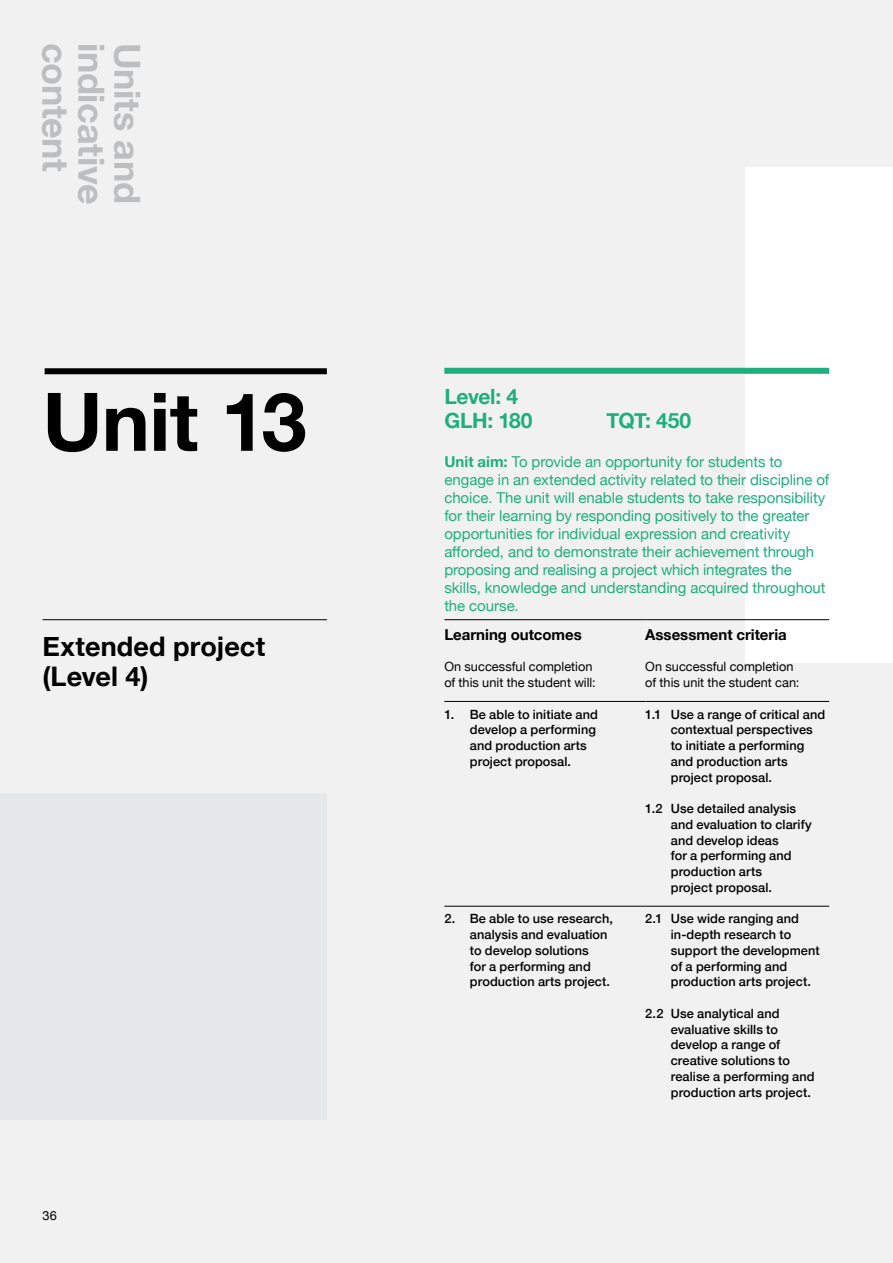
<style>
.page{position:relative;width:893px;height:1263px;background:#f1f1f2}
.page>*{position:absolute;margin:0;border:0;box-sizing:border-box;transform-origin:0 0}
.t1{font:700 81px "Helvetica Neue";letter-spacing:-.005em;color:#000}
.t2{font:700 36px "Helvetica Neue";letter-spacing:-.01em;color:#bcbec0}
.t3{font:700 27px/30px "Helvetica Neue";letter-spacing:.005em;color:#000}
.t4{font:700 21px/24px "Helvetica Neue";letter-spacing:-.015em;color:#1fae7e}
.t5{font:15px/18px "Helvetica Neue";letter-spacing:-.005em;color:#1fae7e}
.t6{font:700 15px "Helvetica Neue";color:#000}
.t7{font:500 12.75px/15.8px "Helvetica Neue";letter-spacing:.005em;color:#000}
.t8{font:12.75px/15.8px "Helvetica Neue";color:#000}
.s1{font-weight:700}
</style>
<div class="page">
<div style="left:0;top:793px;width:327px;height:327px;background:#e6e7e8"></div>
<div style="left:746px;top:167px;width:147px;height:496px;background:#fff"></div>
<div style="left:444px;top:368px;width:385px;height:6px;background:#1fae7e"></div>
<div style="left:45px;top:368px;width:282px;height:6px;background:#000"></div>
<hr style="left:43px;top:619px;width:284px;height:1px;background:#000">
<hr style="left:444px;top:619px;width:201px;height:1px;background:#000">
<hr style="left:444px;top:701px;width:201px;height:1px;background:#000">
<hr style="left:444px;top:906px;width:201px;height:1px;background:#000">
<hr style="left:645px;top:619px;width:184px;height:1px;background:#000">
<hr style="left:645px;top:701px;width:184px;height:1px;background:#000">
<hr style="left:645px;top:906px;width:184px;height:1px;background:#000">
<h2 class="t2" style="left:84px;top:43px;width:131px;rotate:90deg">content</h2>
<h2 class="t2" style="left:120px;top:43px;width:163px;rotate:90deg">indicative</h2>
<h2 class="t2" style="left:156px;top:43px;width:163px;rotate:90deg">Units and</h2>
<h1 class="t1" style="left:43px;top:358px;width:266px">Unit 13</h1>
<h3 class="t3" style="left:43px;top:632px;width:224px">Extended project (Level 4)</h3>
<p class="t8" style="left:43px;top:1209px;width:16px">36</p>
<h3 class="t4" style="left:444px;top:385px;width:90px">Level: 4<br>GLH: 180</h3>
<h3 class="t4" style="left:606px;top:409px;width:86px">TQT: 450</h3>
<p class="t5" style="left:444px;top:453px;width:386px"><span class="s1">Unit aim:</span> To provide an opportunity for students to engage in an extended activity related to their discipline of choice. The unit will enable students to take responsibility for their learning by responding positively to the greater opportunities for individual expression and creativity afforded, and to demonstrate their achievement through proposing and realising a project which integrates the skills, knowledge and understanding acquired throughout the course.</p>
<p class="t6" style="left:444px;top:623px;width:139px">Learning outcomes</p>
<p class="t8" style="left:444px;top:660px;width:153px">On successful completion of this unit the student will:</p>
<p class="t7" style="left:470px;top:705px;width:130px;text-indent:-26px">1. Be able to initiate and develop a performing and production arts project proposal.</p>
<p class="t7" style="left:470px;top:910px;width:145px;text-indent:-26px">2. Be able to use research, analysis and evaluation to develop solutions<br>for a performing and production arts project.</p>
<p class="t6" style="left:645px;top:623px;width:143px">Assessment criteria</p>
<p class="t8" style="left:645px;top:660px;width:156px">On successful completion of this unit the student can:</p>
<p class="t7" style="left:671px;top:705px;width:156px;text-indent:-26px">1.1 Use a range of critical and contextual perspectives to initiate a performing and production arts project proposal.</p>
<p class="t7" style="left:671px;top:800px;width:142px;text-indent:-26px">1.2 Use detailed analysis and evaluation to clarify and develop ideas<br>for a performing and production arts<br>project proposal.</p>
<p class="t7" style="left:671px;top:910px;width:150px;text-indent:-26px">2.1 Use wide ranging and in-depth research to support the development of a performing and production arts project.</p>
<p class="t7" style="left:671px;top:1004px;width:145px;text-indent:-26px">2.2 Use analytical and evaluative skills to develop a range of creative solutions to realise a performing and production arts project.</p>
</div>
